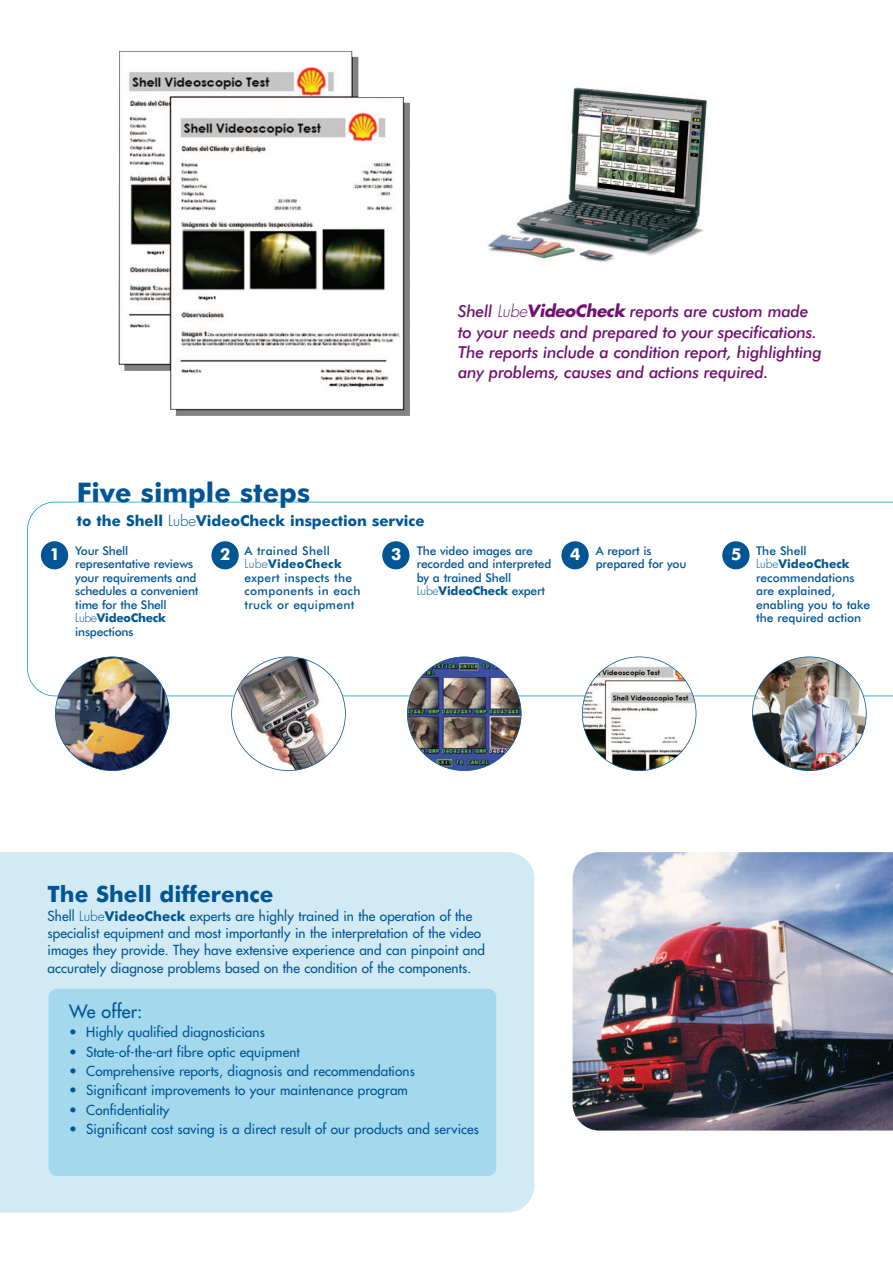
<style>
.page{position:relative;width:893px;height:1263px;background:#fff}
.page>*{position:absolute;margin:0;border:0;box-sizing:border-box;transform-origin:0 0}
.t1{font:700 27px "Futura BT";color:#005595}
.t2{font:700 22.5px "Futura BT";color:#005595}
.t3{font:18px "Futura";letter-spacing:.005em;color:#005595}
.t4{font:italic 500 16.5px/20.1px "Futura BT";letter-spacing:-.02em;color:#711271}
.t5{font:700 16.5px "Futura BT";color:#fff}
.t6{font:700 15px "Futura BT";color:#005595}
.t7{font:13.5px/17.2px "Futura";letter-spacing:.005em;color:#005595}
.t8{font:500 12px/13.5px "Futura BT";letter-spacing:-.01em;color:#005595}
.t9{font:500 12px/13.5px "Futura BT";letter-spacing:.025em;color:#005595}
.s1{font-family:"Futura";font-weight:300}
.s2{font-family:"Futura";font-weight:700}
.s3{font-family:"Futura Std";font-weight:300}
.s4{font-weight:700}
.s5{font-weight:700;font-size:16.5px;color:#fff}
.s6{font-family:"Futura BT";font-weight:700}
</style>
<div class="page">
<svg style="left:27px;top:502px;width:865px;height:194px"></svg>
<div style="left:0;top:852px;width:534px;height:361px;background:#d1eaf4"></div>
<img style="left:232px;top:657px;width:113px;height:114px;border-radius:50%">
<div style="left:231px;top:657px;width:115px;height:114px;border:2px solid #005595;border-radius:50%"></div>
<img style="left:55px;top:657px;width:114px;height:114px;border-radius:50%">
<div style="left:55px;top:657px;width:115px;height:114px;border:2px solid #005595;border-radius:50%"></div>
<img style="left:407px;top:657px;width:114px;height:114px;border-radius:50%">
<div style="left:407px;top:657px;width:114px;height:114px;border:2px solid #005595;border-radius:50%"></div>
<div style="left:211px;top:541px;width:28px;height:28px;background:#005595;border-radius:50%"></div>
<div style="left:41px;top:541px;width:27px;height:28px;background:#005595;border-radius:50%"></div>
<div style="left:382px;top:541px;width:27px;height:28px;background:#005595;border-radius:50%"></div>
<div style="left:561px;top:541px;width:27px;height:28px;background:#005595;border-radius:50%"></div>
<div style="left:722px;top:541px;width:27px;height:28px;background:#005595;border-radius:50%"></div>
<img style="left:582px;top:657px;width:114px;height:114px;border-radius:50%">
<div style="left:582px;top:657px;width:114px;height:114px;border:2px solid #005595;border-radius:50%"></div>
<img style="left:752px;top:657px;width:114px;height:114px;border-radius:50%">
<div style="left:752px;top:657px;width:114px;height:114px;border:2px solid #005595;border-radius:50%"></div>
<div style="left:49px;top:989px;width:447px;height:187px;background:#a4d8ec;border-radius:9px"></div>
<img style="left:119px;top:51px;width:291px;height:365px">
<img style="left:487px;top:87px;width:220px;height:175px">
<img style="left:572px;top:852px;width:320px;height:279px">
<p class="t4" style="left:458px;top:303px;width:365px">Shell <span class="s1">Lube</span><span class="s2">VideoCheck</span> reports are custom made to your needs and prepared to your specifications.<br>The reports include a condition report, highlighting any problems, causes and actions required.</p>
<h1 class="t1" style="left:77px;top:482px;width:235px">Five simple steps</h1>
<p class="t6" style="left:77px;top:515px;width:349px">to the Shell <span class="s3">Lube</span>VideoCheck inspection service</p>
<p class="t8" style="left:75px;top:545px;width:125px">Your Shell representative reviews your requirements and schedules a convenient time for the Shell<br><span class="s3">Lube</span><span class="s4">VideoCheck </span>inspections</p>
<p class="t9" style="left:244px;top:545px;width:117px">A trained Shell<br><span class="s3">Lube</span><span class="s4">VideoCheck </span>expert inspects the components in each truck or equipment</p>
<p class="t8" style="left:417px;top:545px;width:136px">The video images are recorded and interpreted by a trained Shell<br><span class="s3">Lube</span><span class="s4">VideoCheck</span> expert</p>
<p class="t8" style="left:595px;top:545px;width:92px">A report is prepared for you</p>
<p class="t8" style="left:756px;top:545px;width:115px;text-indent:-25px"><span class="s5">5</span> The Shell<br><span class="s3">Lube</span><span class="s4">VideoCheck </span>recommendations are explained, enabling you to take the required action</p>
<p class="t5" style="left:50px;top:548px;width:12px">1</p>
<p class="t5" style="left:220px;top:548px;width:12px">2</p>
<p class="t5" style="left:391px;top:548px;width:12px">3</p>
<p class="t5" style="left:570px;top:548px;width:12px">4</p>
<h2 class="t2" style="left:48px;top:884px;width:227px">The Shell difference</h2>
<p class="t7" style="left:48px;top:908px;width:439px">Shell <span class="s3">Lube</span><span class="s6">VideoCheck</span> experts are highly trained in the operation of the specialist equipment and most importantly in the interpretation of the video images they provide. They have extensive experience and can pinpoint and accurately diagnose problems based on the condition of the components.</p>
<h3 class="t3" style="left:69px;top:1002px;width:75px">We offer:</h3>
<p class="t7" style="left:69px;top:1025px;width:197px">• Highly qualified diagnosticians</p>
<p class="t7" style="left:69px;top:1044px;width:232px">• State-of-the-art fibre optic equipment</p>
<p class="t7" style="left:69px;top:1063px;width:347px">• Comprehensive reports, diagnosis and recommendations</p>
<p class="t7" style="left:69px;top:1083px;width:340px">• Significant improvements to your maintenance program</p>
<p class="t7" style="left:69px;top:1102px;width:102px">• Confidentiality</p>
<p class="t7" style="left:69px;top:1122px;width:411px">• Significant cost saving is a direct result of our products and services</p>
</div>
